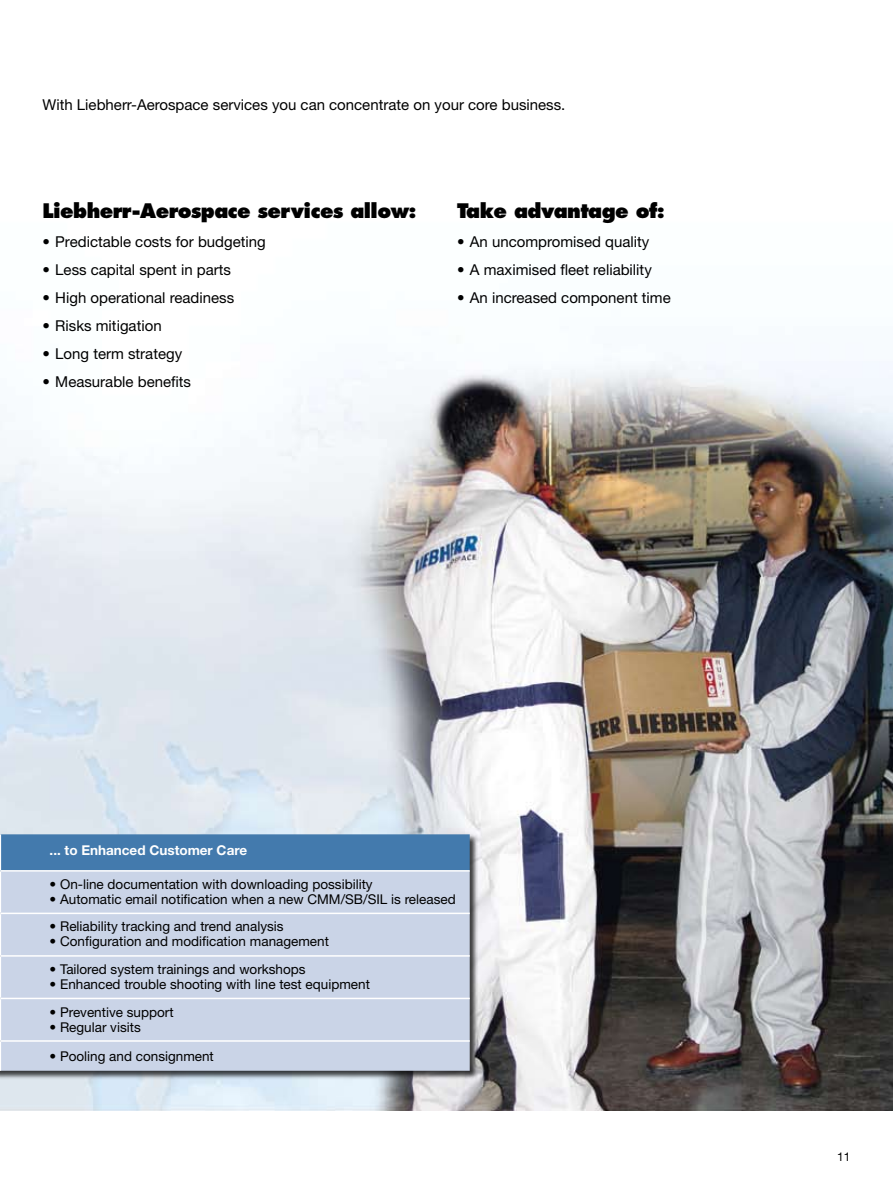
<style>
.page{position:relative;width:893px;height:1191px;background:#fff}
.page>*{position:absolute;margin:0;border:0;box-sizing:border-box;transform-origin:0 0}
.t1{font:800 19.5px "Futura LT";letter-spacing:-.03em;color:#000}
.t2{font:15px "Helvetica Neue LT";color:#000}
.t3{font:13.5px "Helvetica Neue LT";color:#000}
.t4{font:700 13.5px "Helvetica Neue LT";color:#fff}
.t5{font:12px "Helvetica Neue LT";color:#000}
</style>
<div class="page">
<img style="left:0;top:357px;width:893px;height:753px">
<div style="left:0;top:834px;width:479px;height:245px;background:#000;opacity:.75"></div>
<svg style="left:0;top:834px;width:470px;height:236px;background:#b7c7de"></svg>
<p class="t2" style="left:43px;top:95px;width:524px">With Liebherr-Aerospace services you can concentrate on your core business.</p>
<h1 class="t1" style="left:43px;top:198px;width:376px">Liebherr-Aerospace services allow:</h1>
<p class="t2" style="left:43px;top:233px;width:225px">• Predictable costs for budgeting</p>
<p class="t2" style="left:43px;top:261px;width:190px">• Less capital spent in parts</p>
<p class="t2" style="left:43px;top:289px;width:193px">• High operational readiness</p>
<p class="t2" style="left:43px;top:317px;width:121px">• Risks mitigation</p>
<p class="t2" style="left:43px;top:345px;width:141px">• Long term strategy</p>
<p class="t2" style="left:43px;top:373px;width:150px">• Measurable benefits</p>
<h1 class="t1" style="left:457px;top:198px;width:209px">Take advantage of:</h1>
<p class="t2" style="left:457px;top:233px;width:194px">• An uncompromised quality</p>
<p class="t2" style="left:457px;top:261px;width:196px">• A maximised fleet reliability</p>
<p class="t2" style="left:457px;top:289px;width:215px">• An increased component time</p>
<p class="t4" style="left:50px;top:842px;width:199px">... to Enhanced Customer Care</p>
<p class="t3" style="left:50px;top:876px;width:325px">• On-line documentation with downloading possibility</p>
<p class="t3" style="left:50px;top:891px;width:408px">• Automatic email notification when a new CMM/SB/SIL is released</p>
<p class="t3" style="left:50px;top:918px;width:236px">• Reliability tracking and trend analysis</p>
<p class="t3" style="left:50px;top:933px;width:281px">• Configuration and modification management</p>
<p class="t3" style="left:50px;top:961px;width:258px">• Tailored system trainings and workshops</p>
<p class="t3" style="left:50px;top:976px;width:322px">• Enhanced trouble shooting with line test equipment</p>
<p class="t3" style="left:50px;top:1003px;width:126px">• Preventive support</p>
<p class="t3" style="left:50px;top:1018px;width:93px">• Regular visits</p>
<p class="t3" style="left:50px;top:1048px;width:166px">• Pooling and consignment</p>
<p class="t5" style="left:837px;top:1149px;width:15px">11</p>
</div>
